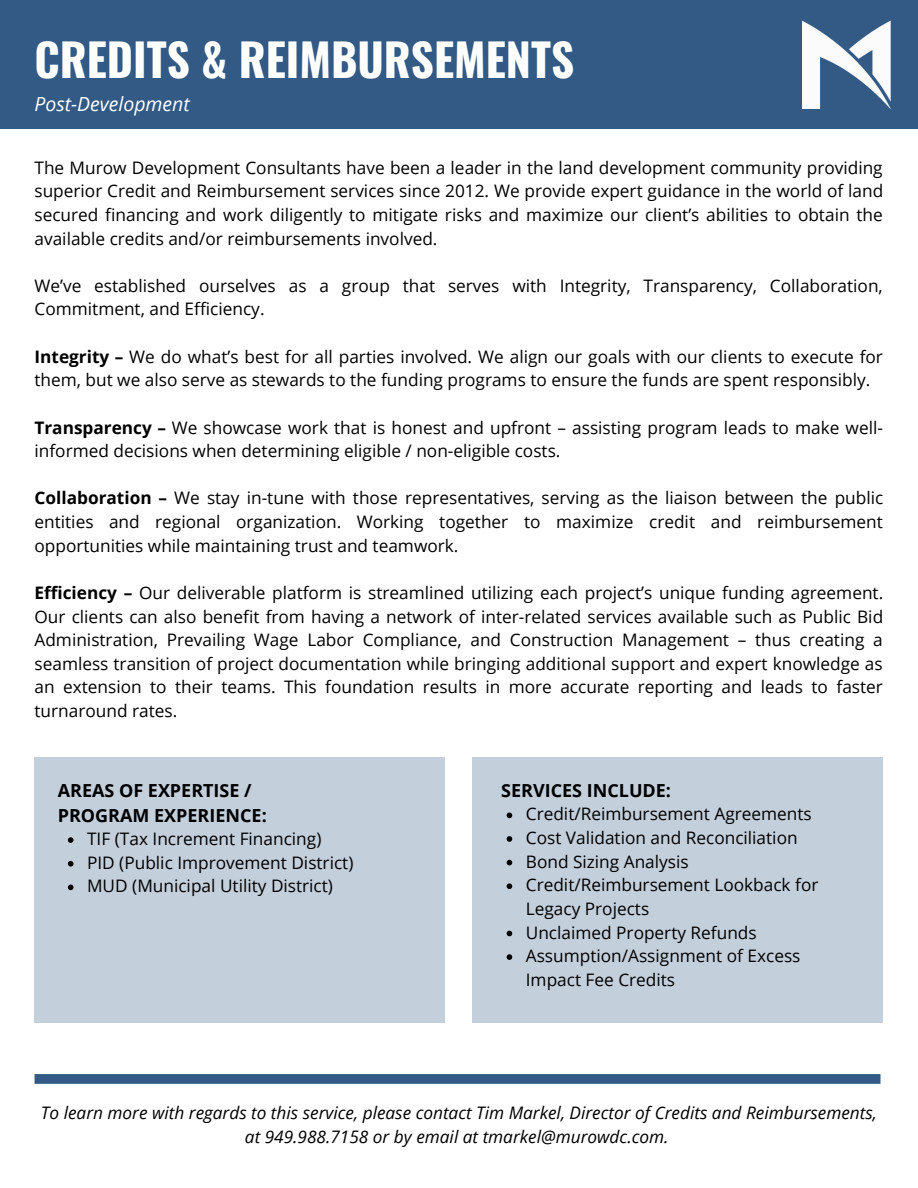
<style>
.page{position:relative;width:918px;height:1188px;background:#fff}
.page>*{position:absolute;margin:0;border:0;box-sizing:border-box;transform-origin:0 0}
.t1{font:700 45px "Oswald";color:#fff}
.t2{font:italic 19.5px "Open Sans";color:#fff}
.t3{font:700 18px/24.8px "Open Sans";color:#000}
.t4{font:17.25px/23.7px "Open Sans";color:#000}
.t5{font:italic 17.25px/23.7px "Open Sans";color:#000;text-align:center}
.s1{font-weight:700}
</style>
<div class="page">
<div style="left:0;top:0;width:918px;height:128px;background:#325a85"></div>
<img style="left:803px;top:20px;width:88px;height:89px">
<div style="left:35px;top:757px;width:410px;height:265px;background:#c4cfdc"></div>
<svg style="left:68px;top:837px;width:6px;height:6px"></svg>
<svg style="left:68px;top:861px;width:6px;height:6px"></svg>
<svg style="left:68px;top:885px;width:6px;height:5px"></svg>
<div style="left:473px;top:757px;width:410px;height:265px;background:#c4cfdc"></div>
<svg style="left:507px;top:813px;width:5px;height:5px"></svg>
<svg style="left:507px;top:836px;width:5px;height:6px"></svg>
<svg style="left:507px;top:860px;width:5px;height:5px"></svg>
<svg style="left:507px;top:883px;width:5px;height:6px"></svg>
<svg style="left:507px;top:931px;width:5px;height:5px"></svg>
<svg style="left:507px;top:954px;width:5px;height:6px"></svg>
<svg style="left:35px;top:1074px;width:845px;height:10px;background:#365d87"></svg>
<h1 class="t1" style="left:35px;top:24px;width:541px">CREDITS &amp; REIMBURSEMENTS</h1>
<p class="t2" style="left:35px;top:90px;width:157px">Post-Development</p>
<p class="t4" style="left:35px;top:155px;width:850px;text-align:justify">The Murow Development Consultants have been a leader in the land development community providing superior Credit and Reimbursement services since 2012. We provide expert guidance in the world of land secured financing and work diligently to mitigate risks and maximize our client’s abilities to obtain the available credits and/or reimbursements involved.</p>
<p class="t4" style="left:35px;top:273px;width:850px">We’ve established ourselves as a group that serves with Integrity, Transparency, Collaboration,<br>Commitment, and Efficiency.</p>
<p class="t4" style="left:35px;top:344px;width:850px"><span class="s1">Integrity –</span> We do what’s best for all parties involved. We align our goals with our clients to execute for them, but we also serve as stewards to the funding programs to ensure the funds are spent responsibly.</p>
<p class="t4" style="left:35px;top:415px;width:850px"><span class="s1">Transparency –</span> We showcase work that is honest and upfront – assisting program leads to make well&shy;informed decisions when determining eligible / non-eligible costs.</p>
<p class="t4" style="left:35px;top:486px;width:850px;text-align:justify"><span class="s1">Collaboration –</span> We stay in-tune with those representatives, serving as the liaison between the public entities and regional organization. Working together to maximize credit and reimbursement opportunities while maintaining trust and teamwork.</p>
<p class="t4" style="left:35px;top:580px;width:850px;text-align:justify"><span class="s1">Efficiency –</span> Our deliverable platform is streamlined utilizing each project’s unique funding agreement.<br>Our clients can also benefit from having a network of inter-related services available such as Public Bid Administration, Prevailing Wage Labor Compliance, and Construction Management – thus creating a seamless transition of project documentation while bringing additional support and expert knowledge as an extension to their teams. This foundation results in more accurate reporting and leads to faster turnaround rates.</p>
<p class="t3" style="left:58px;top:777px;width:211px">AREAS OF EXPERTISE /<br>PROGRAM EXPERIENCE:</p>
<p class="t4" style="left:87px;top:827px;width:268px">TIF (Tax Increment Financing)<br>PID (Public Improvement District)<br>MUD (Municipal Utility District)</p>
<p class="t3" style="left:501px;top:777px;width:171px">SERVICES INCLUDE:</p>
<p class="t4" style="left:526px;top:802px;width:294px">Credit/Reimbursement Agreements<br>Cost Validation and Reconciliation<br>Bond Sizing Analysis<br>Credit/Reimbursement Lookback for<br>Legacy Projects<br>Unclaimed Property Refunds<br>Assumption/Assignment of Excess<br>Impact Fee Credits</p>
<p class="t5" style="left:41px;top:1101px;width:838px">To learn more with regards to this service, please contact Tim Markel, Director of Credits and Reimbursements, at 949.988.7158 or by email at tmarkel@murowdc.com.</p>
</div>
